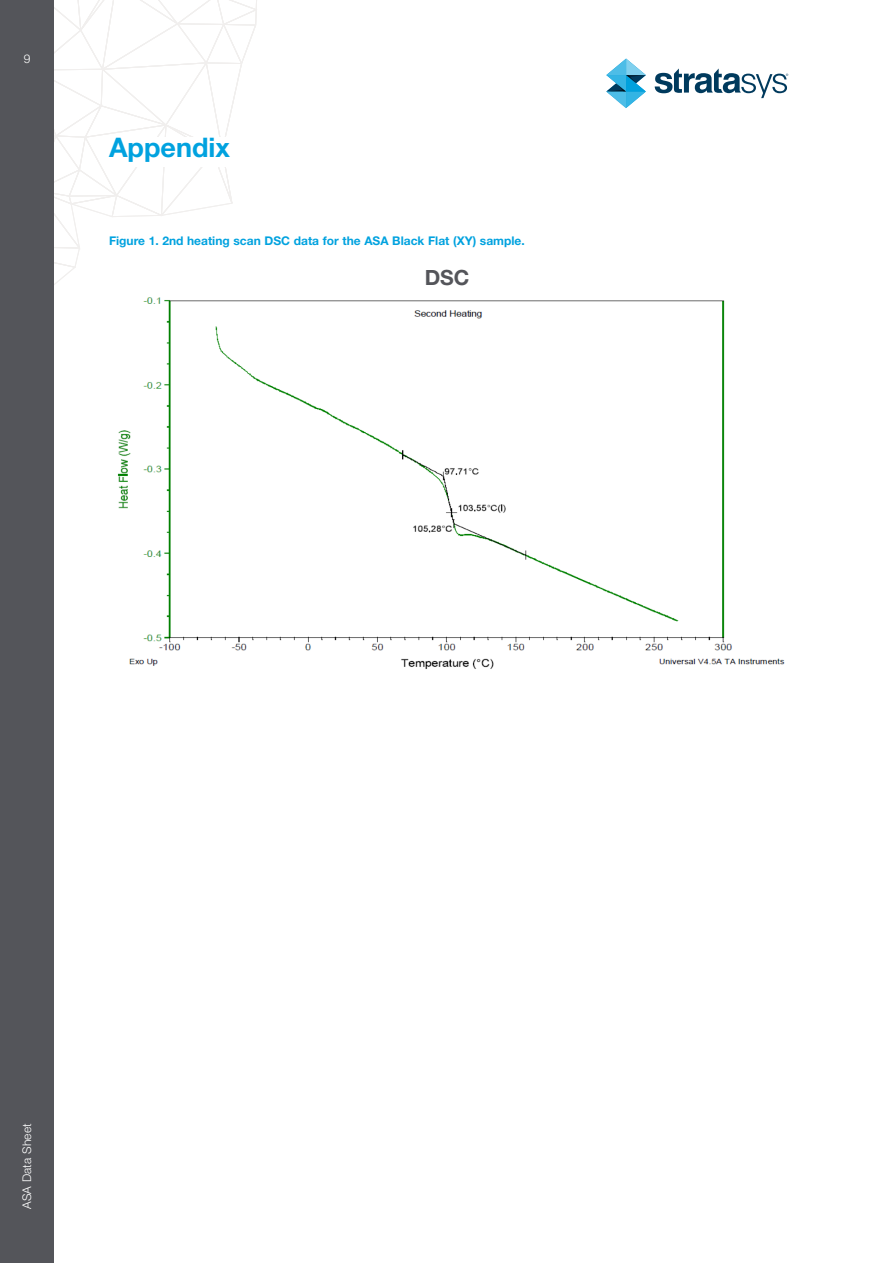
<style>
.page{position:relative;width:893px;height:1263px;background:#fff}
.page>*{position:absolute;margin:0;border:0;box-sizing:border-box;transform-origin:0 0}
.TOC_Style{font:700 27px "Helvetica Neue LT Std";color:#00a2df}
.Para_Header{font:700 21px "Helvetica Neue LT Std";color:#54555a}
.Para_Header-2{font:700 12px "Helvetica Neue LT Std";color:#00a2df}
.t1{font:300 12px "Helvetica Neue LT Std";letter-spacing:.015em;color:#fff}
</style>
<div class="page">
<svg style="left:54px;top:0;width:203px;height:285px"></svg>
<div style="left:0;top:0;width:54px;height:1263px;background:#54555a"></div>
<svg style="left:606px;top:59px;width:40px;height:49px"></svg>
<svg style="left:655px;top:68px;width:133px;height:30px"></svg>
<div style="left:109px;top:137px;width:396px;height:30px;background:#fff"></div>
<img style="left:117px;top:297px;width:668px;height:372px">
<p class="t1" style="left:24px;top:51px;width:8px">9</p>
<p class="TOC_Style" style="left:109px;top:130px;width:122px">Appendix</p>
<p class="Para_Header-2" style="left:109px;top:233px;width:417px">Figure 1. 2nd heating scan DSC data for the ASA Black Flat (XY) sample.</p>
<p class="Para_Header" style="left:425px;top:265px;width:46px">DSC</p>
<p class="t1" style="left:20px;top:1209px;width:87px;rotate:-90deg">ASA Data Sheet</p>
</div>
